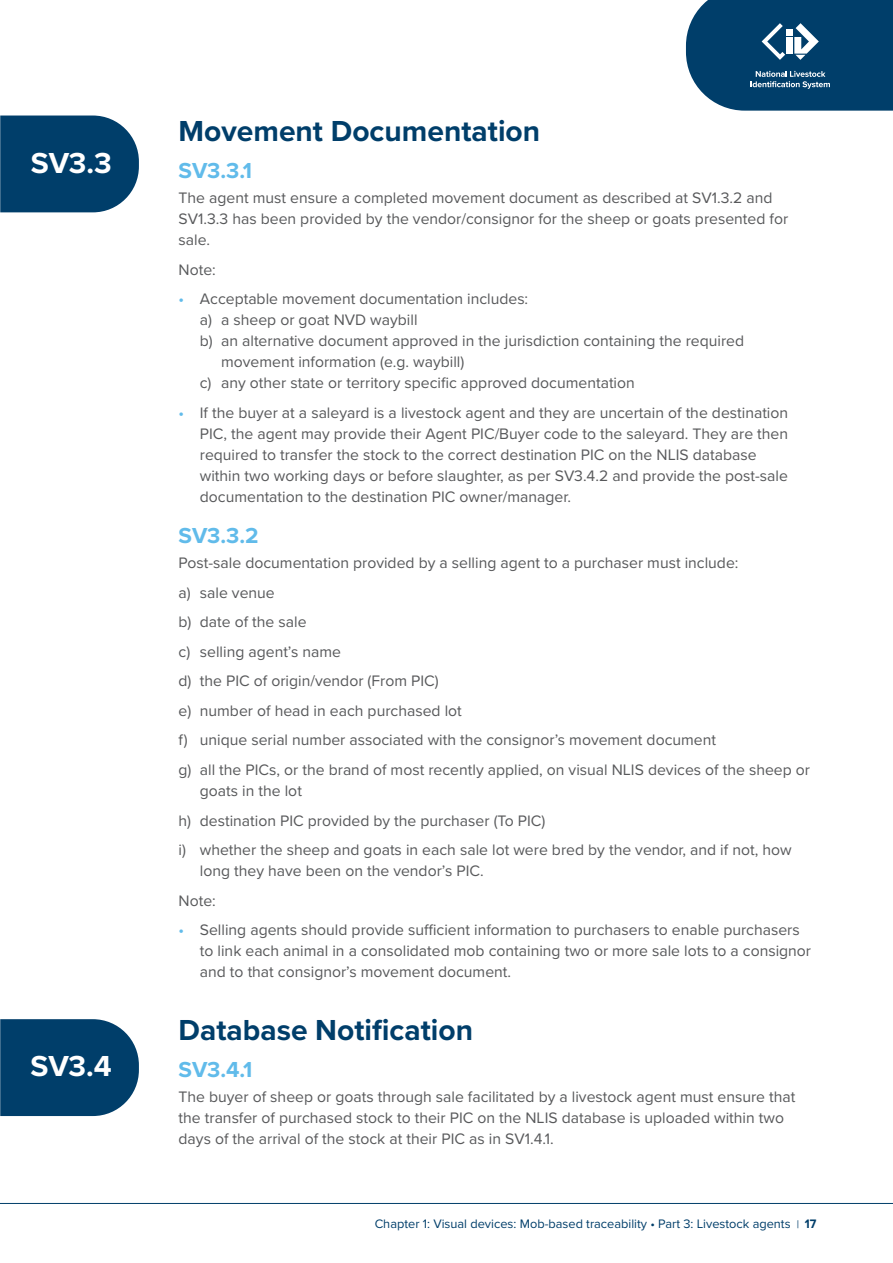
<style>
.page{position:relative;width:893px;height:1263px;background:#fff}
.page>*{position:absolute;margin:0;border:0;box-sizing:border-box;transform-origin:0 0}
.t1{font:700 30px "Proxima Nova";color:#003e6a}
.t2{font:700 30px "Proxima Nova";letter-spacing:-.005em;color:#fff}
.t3{font:700 22.5px "Proxima Nova";letter-spacing:-.005em;color:#61bbea}
.t4{font:15.75px/21px "Proxima Nova";color:#58595b}
.t5{font:12.75px "Proxima Nova";color:#003e6a}
.s1{font-weight:500;color:#61bbea}
.s2{font-size:11.25px}
.s3{font-weight:700}
</style>
<div class="page">
<svg style="left:0;top:116px;width:139px;height:96px;background:#114b74"></svg>
<svg style="left:0;top:1019px;width:139px;height:97px;background:#124b74"></svg>
<hr style="left:0;top:1203px;width:893px;height:1px;background:#003e6a">
<svg style="left:686px;top:0;width:207px;height:111px;background:#195178"></svg>
<h1 class="t2" style="left:31px;top:140px;width:83px">SV3.3</h1>
<h1 class="t2" style="left:30px;top:1044px;width:83px">SV3.4</h1>
<h1 class="t1" style="left:179px;top:108px;width:363px">Movement Documentation</h1>
<h2 class="t3" style="left:179px;top:154px;width:75px">SV3.3.1</h2>
<p class="t4" style="left:179px;top:187px;width:611px">The agent must ensure a completed movement document as described at SV1.3.2 and<br>SV1.3.3 has been provided by the vendor/consignor for the sheep or goats presented for sale.</p>
<p class="t4" style="left:179px;top:258px;width:39px">Note:</p>
<p class="t4" style="left:179px;top:288px;width:351px"><span class="s1">•</span> Acceptable movement documentation includes:</p>
<p class="t4" style="left:200px;top:309px;width:219px">a) a sheep or goat NVD waybill</p>
<p class="t4" style="left:200px;top:330px;width:546px">b) an alternative document approved in the jurisdiction containing the required</p>
<p class="t4" style="left:221px;top:351px;width:245px">movement information (e.g. waybill)</p>
<p class="t4" style="left:200px;top:372px;width:436px">c) any other state or territory specific approved documentation</p>
<p class="t4" style="left:200px;top:401px;width:590px;text-indent:-21px"><span class="s1">•</span> If the buyer at a saleyard is a livestock agent and they are uncertain of the destination PIC, the agent may provide their Agent PIC/Buyer code to the saleyard. They are then required to transfer the stock to the correct destination PIC on the NLIS database within two working days or before slaughter, as per SV3.4.2 and provide the post-sale documentation to the destination PIC owner/manager.</p>
<h2 class="t3" style="left:179px;top:519px;width:82px">SV3.3.2</h2>
<p class="t4" style="left:179px;top:548px;width:633px;line-height:29.5px">Post-sale documentation provided by a selling agent to a purchaser must include:<br>a) sale venue<br>b) date of the sale<br>c) selling agent’s name<br>d) the PIC of origin/vendor (From PIC)<br>e) number of head in each purchased lot<br>f) unique serial number associated with the consignor’s movement document<br>g) all the PICs, or the brand of most recently applied, on visual NLIS devices of the sheep or</p>
<p class="t4" style="left:179px;top:775px;width:614px;line-height:29.5px;text-indent:21px">goats in the lot<br>h) destination PIC provided by the purchaser (To PIC)<br>i) whether the sheep and goats in each sale lot were bred by the vendor, and if not, how</p>
<p class="t4" style="left:179px;top:855px;width:307px;line-height:29.5px;text-indent:21px">long they have been on the vendor’s PIC.<br>Note:</p>
<p class="t4" style="left:200px;top:918px;width:613px;text-indent:-21px"><span class="s1">•</span> Selling agents should provide sufficient information to purchasers to enable purchasers to link each animal in a consolidated mob containing two or more sale lots to a consignor and to that consignor’s movement document.</p>
<h1 class="t1" style="left:179px;top:1007px;width:296px">Database Notification</h1>
<h2 class="t3" style="left:179px;top:1053px;width:75px">SV3.4.1</h2>
<p class="t4" style="left:179px;top:1086px;width:618px">The buyer of sheep or goats through sale facilitated by a livestock agent must ensure that the transfer of purchased stock to their PIC on the NLIS database is uploaded within two days of the arrival of the stock at their PIC as in SV1.4.1.</p>
<p class="t5" style="left:375px;top:1214px;width:443px">Chapter 1: Visual devices: Mob-based traceability • Part 3: Livestock agents <span class="s2">|</span> <span class="s3">17</span></p>
</div>
